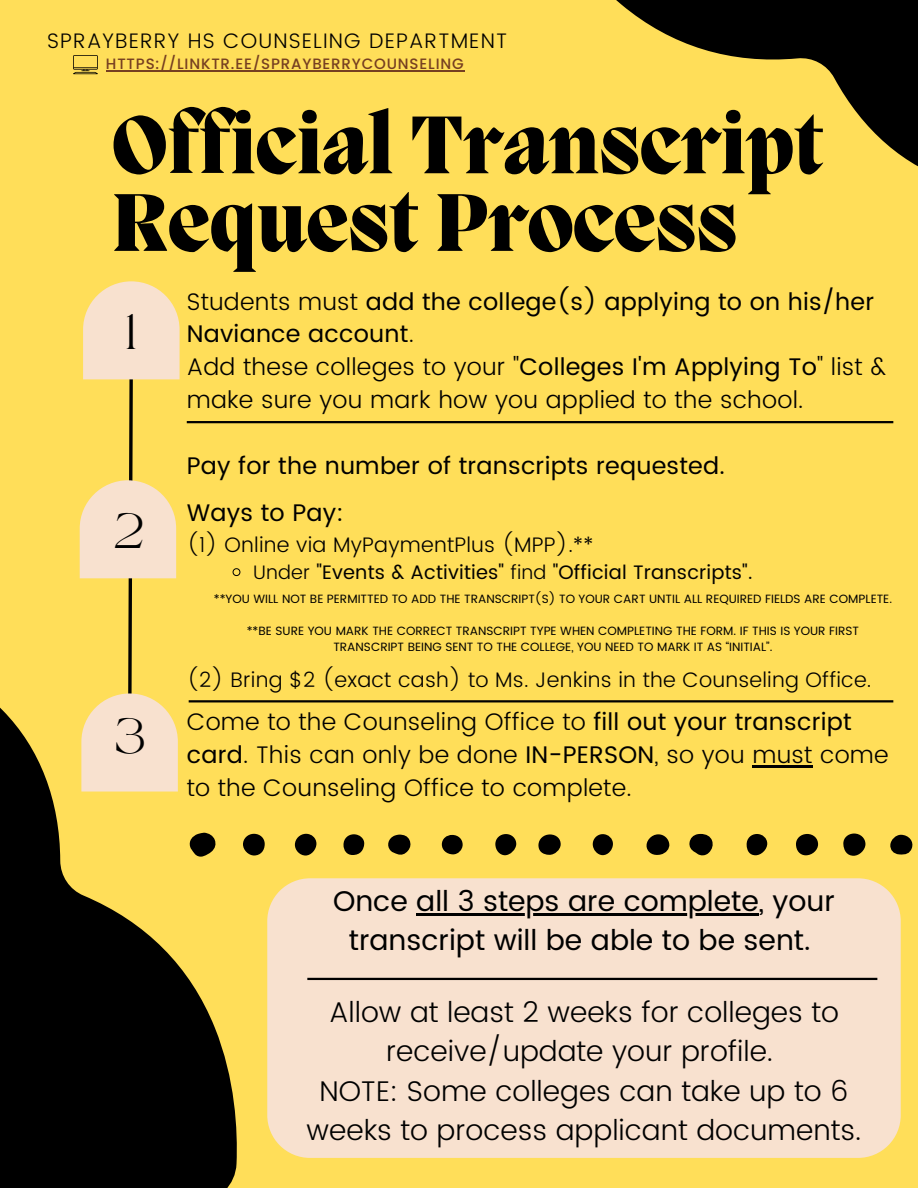
<style>
.page{position:relative;width:918px;height:1188px;background:#ffde59}
.page>*{position:absolute;margin:0;border:0;box-sizing:border-box;transform-origin:0 0}
.t1{font:800 84px/77.7px "Migra";color:#000}
.t2{font:34.2px "TANAEGEAN";color:#000}
.t3{font:300 28.5px/39.3px "Poppins";color:#000;text-align:center}
.t4{font:28.5px "Poppins";color:#000}
.t5{font:300 24px/32.7px "Poppins";letter-spacing:.01em;color:#000}
.t6{font:24px "Poppins";letter-spacing:.01em;color:#000}
.t7{font:300 21px "Poppins";letter-spacing:.01em;color:#000}
.t8{font:300 21px "Poppins";letter-spacing:.055em;color:#000}
.t9{font:19.5px "Poppins";letter-spacing:.01em;color:#000}
.t10{font:500 15px "Poppins";letter-spacing:.055em;color:#763f21}
.t11{font:12px/16px "Poppins";color:#000;text-align:center}
.s1{font-weight:400}
.s2{font-weight:300}
</style>
<div class="page">
<svg style="left:0;top:700px;width:242px;height:488px;fill:#000"></svg>
<hr style="left:187px;top:421px;width:706px;height:2px;background:#000">
<hr style="left:189px;top:700px;width:704px;height:2px;background:#000">
<svg style="left:80px;top:281px;width:100px;height:510px"></svg>
<svg style="left:616px;top:0;width:302px;height:167px"></svg>
<div style="left:267px;top:878px;width:634px;height:280px;background:#f8e1cf"></div>
<svg style="left:189px;top:833px;width:27px;height:24px"></svg>
<svg style="left:689px;top:834px;width:24px;height:21px"></svg>
<div style="left:843px;top:834px;width:22px;height:22px;background:#000;border-radius:50%"></div>
<div style="left:796px;top:834px;width:22px;height:21px;background:#000;border-radius:10px"></div>
<div style="left:243px;top:834px;width:22px;height:22px;background:#000;border-radius:50%"></div>
<svg style="left:646px;top:834px;width:24px;height:21px"></svg>
<div style="left:295px;top:834px;width:21px;height:22px;background:#000;border-radius:10px"></div>
<div style="left:538px;top:834px;width:23px;height:21px;background:#000;border-radius:50%"></div>
<svg style="left:388px;top:835px;width:23px;height:20px"></svg>
<svg style="left:747px;top:834px;width:20px;height:21px"></svg>
<svg style="left:890px;top:835px;width:23px;height:20px"></svg>
<div style="left:495px;top:834px;width:21px;height:21px;background:#000;border-radius:50%"></div>
<svg style="left:343px;top:834px;width:22px;height:21px"></svg>
<svg style="left:593px;top:834px;width:20px;height:21px"></svg>
<div style="left:442px;top:835px;width:21px;height:19px;background:#000;border-radius:50%"></div>
<hr style="left:416px;top:913px;width:343px;height:2px;background:#000">
<svg style="left:232px;top:568px;width:9px;height:9px"></svg>
<hr style="left:752px;top:765px;width:61px;height:3px;background:#000">
<svg style="left:73px;top:55px;width:25px;height:19px"></svg>
<hr style="left:106px;top:70px;width:359px;height:1px;background:#763f21">
<hr style="left:307px;top:978px;width:570px;height:2px;background:#000">
<p class="t8" style="left:47px;top:29px;width:462px">SPRAYBERRY HS COUNSELING DEPARTMENT</p>
<p class="t10" style="left:106px;top:53px;width:359px">HTTPS://LINKTR.EE/SPRAYBERRYCOUNSELING</p>
<p class="t1" style="left:111px;top:113px;width:714px">Official Transcript<br>Request Process</p>
<h4 class="t5" style="left:187px;top:285px;width:701px">Students must <span class="s1">add the college(s) applying to on his/her Naviance account</span>.<br>Add these colleges to your "<span class="s1">Colleges I'm Applying To</span>" list &amp; make sure you mark how you applied to the school.</h4>
<p class="t2" style="left:126px;top:313px;width:13px">1</p>
<p class="t2" style="left:115px;top:511px;width:30px">2</p>
<h3 class="t2" style="left:115px;top:716px;width:32px">3</h3>
<h3 class="t6" style="left:187px;top:451px;width:540px">Pay for the number of transcripts requested.</h3>
<h5 class="t6" style="left:187px;top:498px;width:158px">Ways to Pay:</h5>
<h5 class="t7" style="left:187px;top:532px;width:408px">(1) Online via MyPaymentPlus (MPP).**</h5>
<p class="t9" style="left:253px;top:561px;width:501px"><span class="s2">Under</span> "Events &amp; Activities" <span class="s2">find</span> "Official Transcripts".</p>
<p class="t11" style="left:214px;top:591px;width:680px">**YOU WILL NOT BE PERMITTED TO ADD THE TRANSCRIPT(S) TO YOUR CART UNTIL ALL REQUIRED FIELDS ARE COMPLETE.</p>
<p class="t11" style="left:247px;top:623px;width:614px">**BE SURE YOU MARK THE CORRECT TRANSCRIPT TYPE WHEN COMPLETING THE FORM. IF THIS IS YOUR FIRST<br>TRANSCRIPT BEING SENT TO THE COLLEGE, YOU NEED TO MARK IT AS “INITIAL”.</p>
<h5 class="t7" style="left:187px;top:667px;width:686px">(2) Bring $2 (exact cash) to Ms. Jenkins in the Counseling Office.</h5>
<p class="t5" style="left:187px;top:706px;width:703px">Come to the Counseling Office to <span class="s1">fill out your transcript card</span>. This can only be done <span class="s1">IN-PERSON</span>, so you must come to the Counseling Office to complete.</p>
<p class="t4" style="left:333px;top:884px;width:503px">Once all 3 steps are complete, your</p>
<h6 class="t4" style="left:349px;top:924px;width:463px">transcript will be able to be sent.</h6>
<h6 class="t3" style="left:329px;top:993px;width:511px">Allow at least 2 weeks for colleges to</h6>
<h1 class="t3" style="left:307px;top:1032px;width:556px">receive/update your profile.<br>NOTE: Some colleges can take up to 6 weeks to process applicant documents.</h1>
</div>
